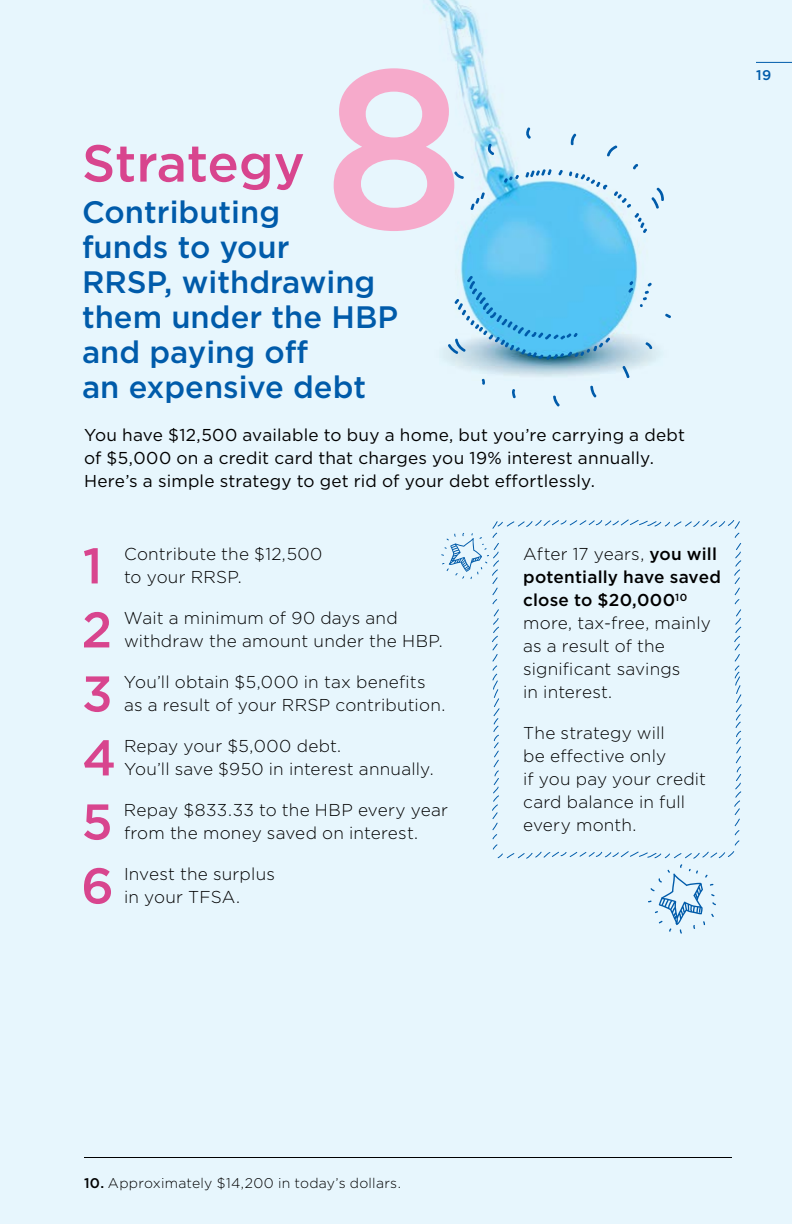
<style>
.page{position:relative;width:792px;height:1224px;background:#e7f6fd}
.page>*{position:absolute;margin:0;border:0;box-sizing:border-box;transform-origin:0 0}
.t1{font:500 226px "Gotham";color:#f6aacb}
.Titres_N1{font:500 52px "Gotham";letter-spacing:-.005em;color:#d8458e}
.Texte___OL1{font:500 50px "Gotham";color:#d8458e}
.Titres_N2{font:500 31px/35px "Gotham";color:#005baa}
.Texte___OL1-2{font:300 17.2px/23px "Gotham";letter-spacing:.01em;color:#000}
.Texte{font:300 17.2px/23px "Gotham";letter-spacing:.01em;color:#000}
.Texte___Introduction{font:17.2px/23px "Gotham";letter-spacing:.01em;color:#000}
.Footnotes___Première{font:300 14px "Gotham";letter-spacing:.02em;color:#000}
.t2{font:500 14px "Gotham";color:#005baa}
.s1{font-weight:500}
</style>
<div class="page">
<img style="left:430px;top:0;width:228px;height:376px">
<svg style="left:648px;top:864px;width:68px;height:70px"></svg>
<hr style="left:84px;top:1157px;width:648px;height:1px;background:#000">
<svg style="left:558px;top:169px;width:5px;height:7px"></svg>
<svg style="left:569px;top:171px;width:38px;height:19px"></svg>
<svg style="left:628px;top:280px;width:24px;height:28px"></svg>
<svg style="left:503px;top:169px;width:49px;height:14px"></svg>
<svg style="left:470px;top:192px;width:15px;height:19px"></svg>
<svg style="left:613px;top:187px;width:51px;height:47px"></svg>
<svg style="left:447px;top:276px;width:164px;height:85px;background:#69c1e9"></svg>
<svg style="left:454px;top:171px;width:11px;height:8px"></svg>
<svg style="left:488px;top:143px;width:7px;height:13px"></svg>
<svg style="left:525px;top:127px;width:7px;height:13px"></svg>
<svg style="left:571px;top:133px;width:6px;height:13px"></svg>
<svg style="left:607px;top:145px;width:11px;height:12px"></svg>
<svg style="left:632px;top:163px;width:7px;height:7px"></svg>
<svg style="left:481px;top:378px;width:4px;height:7px"></svg>
<svg style="left:512px;top:389px;width:4px;height:10px"></svg>
<svg style="left:553px;top:395px;width:7px;height:12px"></svg>
<svg style="left:590px;top:385px;width:7px;height:13px"></svg>
<svg style="left:622px;top:365px;width:8px;height:13px"></svg>
<svg style="left:645px;top:342px;width:8px;height:8px"></svg>
<svg style="left:665px;top:313px;width:6px;height:6px"></svg>
<svg style="left:654px;top:853px;width:8px;height:5px"></svg>
<svg style="left:647px;top:853px;width:10px;height:5px"></svg>
<svg style="left:639px;top:852px;width:9px;height:5px"></svg>
<svg style="left:630px;top:851px;width:9px;height:6px"></svg>
<svg style="left:621px;top:851px;width:8px;height:6px"></svg>
<svg style="left:612px;top:852px;width:7px;height:5px"></svg>
<svg style="left:605px;top:852px;width:7px;height:6px"></svg>
<svg style="left:588px;top:851px;width:14px;height:6px"></svg>
<svg style="left:579px;top:852px;width:8px;height:5px"></svg>
<svg style="left:569px;top:852px;width:9px;height:5px"></svg>
<svg style="left:543px;top:852px;width:24px;height:6px"></svg>
<svg style="left:535px;top:851px;width:7px;height:7px"></svg>
<svg style="left:526px;top:853px;width:7px;height:6px"></svg>
<svg style="left:518px;top:853px;width:7px;height:6px"></svg>
<svg style="left:506px;top:853px;width:9px;height:6px"></svg>
<svg style="left:702px;top:851px;width:7px;height:7px"></svg>
<svg style="left:693px;top:853px;width:7px;height:6px"></svg>
<svg style="left:685px;top:853px;width:7px;height:6px"></svg>
<svg style="left:674px;top:853px;width:8px;height:6px"></svg>
<svg style="left:664px;top:853px;width:6px;height:5px"></svg>
<svg style="left:654px;top:521px;width:8px;height:6px"></svg>
<svg style="left:647px;top:521px;width:10px;height:5px"></svg>
<svg style="left:639px;top:520px;width:9px;height:5px"></svg>
<svg style="left:630px;top:520px;width:9px;height:5px"></svg>
<svg style="left:621px;top:519px;width:8px;height:7px"></svg>
<svg style="left:612px;top:520px;width:7px;height:6px"></svg>
<svg style="left:605px;top:520px;width:7px;height:6px"></svg>
<svg style="left:588px;top:520px;width:14px;height:5px"></svg>
<svg style="left:579px;top:520px;width:8px;height:5px"></svg>
<svg style="left:569px;top:520px;width:9px;height:6px"></svg>
<svg style="left:560px;top:520px;width:7px;height:5px"></svg>
<svg style="left:552px;top:520px;width:7px;height:6px"></svg>
<svg style="left:543px;top:520px;width:7px;height:6px"></svg>
<svg style="left:535px;top:520px;width:7px;height:6px"></svg>
<svg style="left:526px;top:521px;width:7px;height:6px"></svg>
<svg style="left:518px;top:521px;width:7px;height:6px"></svg>
<svg style="left:506px;top:521px;width:9px;height:6px"></svg>
<svg style="left:702px;top:520px;width:7px;height:6px"></svg>
<svg style="left:728px;top:520px;width:6px;height:6px"></svg>
<svg style="left:693px;top:521px;width:7px;height:6px"></svg>
<svg style="left:718px;top:521px;width:7px;height:6px"></svg>
<svg style="left:718px;top:852px;width:7px;height:6px"></svg>
<svg style="left:685px;top:521px;width:7px;height:6px"></svg>
<svg style="left:710px;top:521px;width:8px;height:6px"></svg>
<svg style="left:710px;top:852px;width:8px;height:6px"></svg>
<svg style="left:674px;top:521px;width:8px;height:6px"></svg>
<svg style="left:664px;top:522px;width:6px;height:5px"></svg>
<svg style="left:493px;top:609px;width:6px;height:8px"></svg>
<svg style="left:493px;top:618px;width:6px;height:7px"></svg>
<svg style="left:493px;top:626px;width:6px;height:7px"></svg>
<svg style="left:492px;top:635px;width:6px;height:7px"></svg>
<svg style="left:492px;top:643px;width:6px;height:8px"></svg>
<svg style="left:492px;top:654px;width:6px;height:8px"></svg>
<svg style="left:492px;top:665px;width:5px;height:6px"></svg>
<svg style="left:492px;top:587px;width:6px;height:9px"></svg>
<svg style="left:492px;top:599px;width:5px;height:6px"></svg>
<svg style="left:441px;top:522px;width:62px;height:57px"></svg>
<svg style="left:492px;top:673px;width:6px;height:8px"></svg>
<svg style="left:493px;top:680px;width:5px;height:10px"></svg>
<svg style="left:494px;top:689px;width:5px;height:9px"></svg>
<svg style="left:494px;top:698px;width:5px;height:9px"></svg>
<svg style="left:493px;top:708px;width:7px;height:8px"></svg>
<svg style="left:493px;top:718px;width:6px;height:7px"></svg>
<svg style="left:493px;top:725px;width:6px;height:7px"></svg>
<svg style="left:494px;top:735px;width:5px;height:14px"></svg>
<svg style="left:494px;top:750px;width:5px;height:8px"></svg>
<svg style="left:493px;top:759px;width:6px;height:9px"></svg>
<svg style="left:494px;top:770px;width:5px;height:7px"></svg>
<svg style="left:493px;top:778px;width:6px;height:7px"></svg>
<svg style="left:493px;top:786px;width:6px;height:8px"></svg>
<svg style="left:493px;top:795px;width:6px;height:7px"></svg>
<svg style="left:492px;top:804px;width:6px;height:7px"></svg>
<svg style="left:492px;top:812px;width:6px;height:7px"></svg>
<svg style="left:492px;top:822px;width:6px;height:9px"></svg>
<svg style="left:736px;top:609px;width:5px;height:8px"></svg>
<svg style="left:735px;top:618px;width:6px;height:7px"></svg>
<svg style="left:735px;top:626px;width:7px;height:7px"></svg>
<svg style="left:734px;top:635px;width:6px;height:7px"></svg>
<svg style="left:734px;top:643px;width:6px;height:8px"></svg>
<svg style="left:734px;top:654px;width:6px;height:8px"></svg>
<svg style="left:735px;top:560px;width:7px;height:7px"></svg>
<svg style="left:734px;top:569px;width:6px;height:7px"></svg>
<svg style="left:734px;top:577px;width:6px;height:7px"></svg>
<svg style="left:734px;top:587px;width:6px;height:9px"></svg>
<svg style="left:734px;top:599px;width:6px;height:6px"></svg>
<svg style="left:734px;top:521px;width:6px;height:8px"></svg>
<svg style="left:734px;top:532px;width:7px;height:27px"></svg>
<svg style="left:734px;top:665px;width:6px;height:21px"></svg>
<svg style="left:736px;top:685px;width:5px;height:9px"></svg>
<svg style="left:736px;top:694px;width:6px;height:9px"></svg>
<svg style="left:735px;top:704px;width:7px;height:8px"></svg>
<svg style="left:736px;top:714px;width:5px;height:7px"></svg>
<svg style="left:735px;top:721px;width:6px;height:7px"></svg>
<svg style="left:736px;top:731px;width:5px;height:14px"></svg>
<svg style="left:736px;top:746px;width:5px;height:8px"></svg>
<svg style="left:736px;top:755px;width:5px;height:9px"></svg>
<svg style="left:735px;top:766px;width:6px;height:24px"></svg>
<svg style="left:735px;top:791px;width:7px;height:7px"></svg>
<svg style="left:734px;top:800px;width:6px;height:7px"></svg>
<svg style="left:734px;top:808px;width:6px;height:7px"></svg>
<svg style="left:734px;top:818px;width:6px;height:9px"></svg>
<svg style="left:728px;top:830px;width:12px;height:27px"></svg>
<svg style="left:492px;top:834px;width:11px;height:24px"></svg>
<hr style="left:756px;top:62px;width:36px;height:1px;background:#005baa">
<p class="t1" style="left:323px;top:1px;width:144px">8</p>
<p class="Titres_N1" style="left:82px;top:129px;width:224px">Strategy</p>
<p class="Titres_N2" style="left:82px;top:194px;width:318px">Contributing<br>funds to your<br>RRSP, withdrawing them under the HBP and paying off<br>an expensive debt</p>
<p class="Texte___Introduction" style="left:84px;top:423px;width:603px">You have $12,500 available to buy a home, but you’re carrying a debt of $5,000 on a credit card that charges you 19% interest annually.<br>Here’s a simple strategy to get rid of your debt effortlessly.</p>
<p class="Texte___OL1" style="left:83px;top:533px;width:21px">1</p>
<p class="Texte___OL1-2" style="left:124px;top:542px;width:200px">Contribute the $12,500 to your RRSP.</p>
<p class="Texte___OL1" style="left:82px;top:597px;width:32px">2</p>
<p class="Texte___OL1-2" style="left:124px;top:606px;width:320px">Wait a minimum of 90 days and withdraw the amount under the HBP.</p>
<p class="Texte___OL1" style="left:82px;top:661px;width:32px">3</p>
<p class="Texte___OL1-2" style="left:124px;top:670px;width:323px">You’ll obtain $5,000 in tax benefits as a result of your RRSP contribution.</p>
<p class="Texte___OL1" style="left:82px;top:725px;width:36px">4</p>
<p class="Texte___OL1-2" style="left:124px;top:734px;width:311px">Repay your $5,000 debt.<br>You’ll save $950 in interest annually.</p>
<p class="Texte___OL1" style="left:82px;top:789px;width:33px">5</p>
<p class="Texte___OL1-2" style="left:124px;top:798px;width:326px">Repay $833.33 to the HBP every year from the money saved on interest.</p>
<p class="Texte___OL1" style="left:81px;top:853px;width:34px">6</p>
<p class="Texte___OL1-2" style="left:124px;top:862px;width:152px">Invest the surplus in your TFSA.</p>
<p class="Texte" style="left:523px;top:542px;width:199px">After 17 years, <span class="s1">you will potentially have saved close to $20,000</span><sup>10 </sup>more, tax-free, mainly as a result of the significant savings<br>in interest.</p>
<p class="Texte" style="left:523px;top:721px;width:184px">The strategy will<br>be effective only<br>if you pay your credit card balance in full every month.</p>
<p class="t2" style="left:756px;top:65px;width:17px">19</p>
<p class="Footnotes___Première" style="left:84px;top:1174px;width:319px"><span class="s1">10.</span> Approximately $14,200 in today’s dollars.</p>
</div>
